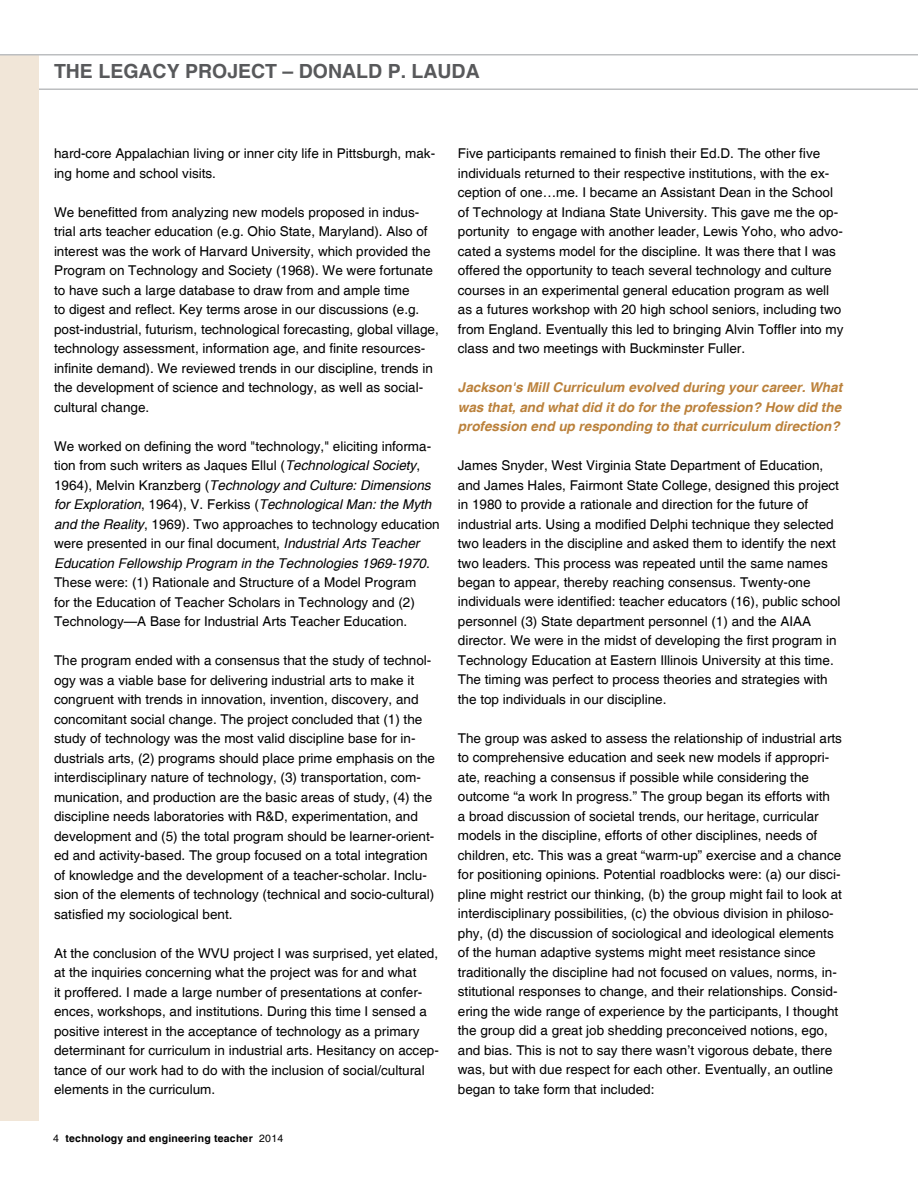
<style>
.page{position:relative;width:918px;height:1188px;background:#fff}
.page>*{position:absolute;margin:0;border:0;box-sizing:border-box;transform-origin:0 0}
.t1{font:700 19.5px "Helvetica";color:#58595b}
.t2{font:13.5px/19.5px "Helvetica";color:#000}
.t3{font:italic 700 13.5px/19.5px "Helvetica";color:#bb813b;text-align:justify}
.t4{font:700 10.5px "Helvetica";color:#000}
.s1{font-style:italic}
.s2{font-weight:400}
</style>
<div class="page">
<hr style="left:0;top:88px;width:918px;height:2px;background:#bcbec0">
<div style="left:0;top:55px;width:38px;height:1065px;background:#f1e6d8"></div>
<hr style="left:0;top:54px;width:918px;height:2px;background:#bcbec0">
<h1 class="t1" style="left:54px;top:59px;width:427px">the legacy project – Donald P. lauda</h1>
<p class="t2" style="left:54px;top:144px;width:383px">hard-core Appalachian living or inner city life in Pittsburgh, mak&shy;ing home and school visits.</p>
<p class="t2" style="left:54px;top:203px;width:386px">We benefitted from analyzing new models proposed in indus&shy;trial arts teacher education (e.g. Ohio State, Maryland). Also of interest was the work of Harvard University, which provided the Program on Technology and Society (1968). We were fortunate to have such a large database to draw from and ample time<br>to digest and reflect. Key terms arose in our discussions (e.g. post-industrial, futurism, technological forecasting, global village, technology assessment, information age, and finite resources&shy;infinite demand). We reviewed trends in our discipline, trends in the development of science and technology, as well as social&shy;cultural change.</p>
<p class="t2" style="left:54px;top:437px;width:387px">We worked on defining the word "technology," eliciting informa&shy;tion from such writers as Jaques Ellul (<span class="s1">Technological Society</span>, 1964), Melvin Kranzberg (<span class="s1">Technology and Culture: Dimensions for Exploration</span>, 1964), V. Ferkiss (<span class="s1">Technological Man: the Myth and the Reality</span>, 1969). Two approaches to technology education were presented in our final document, <span class="s1">Industrial Arts Teacher Education Fellowship Program in the Technologies 1969-1970</span>.<br>These were: (1) Rationale and Structure of a Model Program<br>for the Education of Teacher Scholars in Technology and (2)<br>Technology—A Base for Industrial Arts Teacher Education.</p>
<p class="t2" style="left:54px;top:651px;width:383px">The program ended with a consensus that the study of technol&shy;ogy was a viable base for delivering industrial arts to make it congruent with trends in innovation, invention, discovery, and concomitant social change. The project concluded that (1) the study of technology was the most valid discipline base for in&shy;dustrials arts, (2) programs should place prime emphasis on the interdisciplinary nature of technology, (3) transportation, com&shy;munication, and production are the basic areas of study, (4) the discipline needs laboratories with R&amp;D, experimentation, and development and (5) the total program should be learner-orient&shy;ed and activity-based. The group focused on a total integration of knowledge and the development of a teacher-scholar. Inclu&shy;sion of the elements of technology (technical and socio-cultural) satisfied my sociological bent.</p>
<p class="t2" style="left:54px;top:944px;width:386px">At the conclusion of the WVU project I was surprised, yet elated, at the inquiries concerning what the project was for and what<br>it proffered. I made a large number of presentations at confer&shy;ences, workshops, and institutions. During this time I sensed a positive interest in the acceptance of technology as a primary determinant for curriculum in industrial arts. Hesitancy on accep&shy;tance of our work had to do with the inclusion of social/cultural elements in the curriculum.</p>
<p class="t4" style="left:53px;top:1132px;width:231px"><span class="s2">4</span> technology and engineering teacher <span class="s2">2014</span></p>
<p class="t2" style="left:458px;top:144px;width:387px">Five participants remained to finish their Ed.D. The other five individuals returned to their respective institutions, with the ex&shy;ception of one…me. I became an Assistant Dean in the School of Technology at Indiana State University. This gave me the op&shy;portunity to engage with another leader, Lewis Yoho, who advo&shy;cated a systems model for the discipline. It was there that I was offered the opportunity to teach several technology and culture courses in an experimental general education program as well as a futures workshop with 20 high school seniors, including two from England. Eventually this led to bringing Alvin Toffler into my class and two meetings with Buckminster Fuller.</p>
<p class="t3" style="left:458px;top:378px;width:386px">Jackson's Mill Curriculum evolved during your career. What was that, and what did it do for the profession? How did the profession end up responding to that curriculum direction?</p>
<p class="t2" style="left:458px;top:456px;width:384px">James Snyder, West Virginia State Department of Education, and James Hales, Fairmont State College, designed this project in 1980 to provide a rationale and direction for the future of industrial arts. Using a modified Delphi technique they selected two leaders in the discipline and asked them to identify the next two leaders. This process was repeated until the same names began to appear, thereby reaching consensus. Twenty-one individuals were identified: teacher educators (16), public school personnel (3) State department personnel (1) and the AIAA director. We were in the midst of developing the first program in Technology Education at Eastern Illinois University at this time.<br>The timing was perfect to process theories and strategies with the top individuals in our discipline.</p>
<p class="t2" style="left:458px;top:729px;width:386px">The group was asked to assess the relationship of industrial arts to comprehensive education and seek new models if appropri&shy;ate, reaching a consensus if possible while considering the outcome “a work In progress.” The group began its efforts with<br>a broad discussion of societal trends, our heritage, curricular models in the discipline, efforts of other disciplines, needs of children, etc. This was a great “warm-up” exercise and a chance for positioning opinions. Potential roadblocks were: (a) our disci&shy;pline might restrict our thinking, (b) the group might fail to look at interdisciplinary possibilities, (c) the obvious division in philoso&shy;phy, (d) the discussion of sociological and ideological elements of the human adaptive systems might meet resistance since traditionally the discipline had not focused on values, norms, in&shy;stitutional responses to change, and their relationships. Consid&shy;ering the wide range of experience by the participants, I thought the group did a great job shedding preconceived notions, ego, and bias. This is not to say there wasn’t vigorous debate, there was, but with due respect for each other. Eventually, an outline began to take form that included:</p>
</div>
